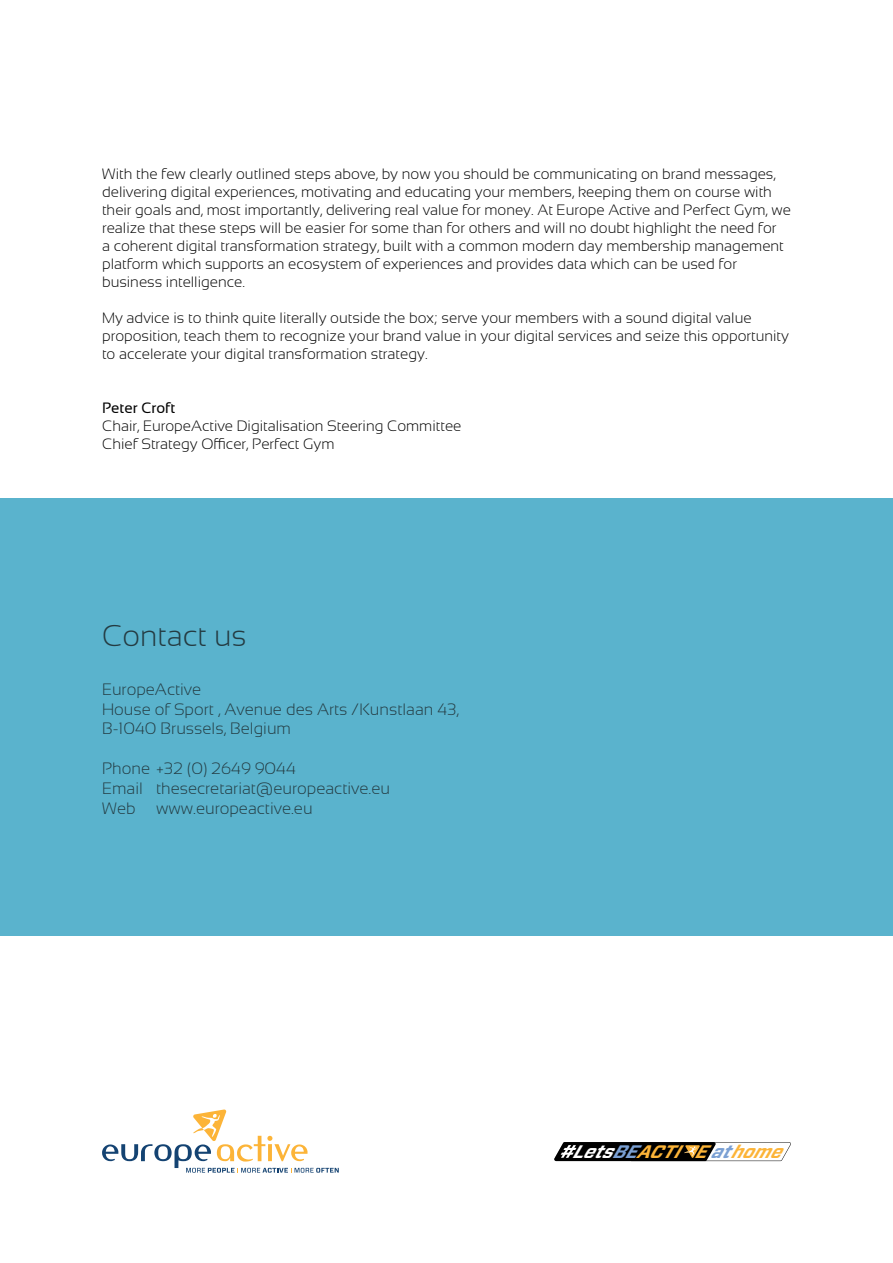
<style>
.page{position:relative;width:893px;height:1263px;background:#fff}
.page>*{position:absolute;margin:0;border:0;box-sizing:border-box;transform-origin:0 0}
.t1{font:300 30px "Sansation";color:#243b42}
.t2{font:italic 700 18.15px "Forza";color:#fcb438}
.t3{font:300 16.5px/19.8px "Sansation";color:#243b42}
.t4{font:300 15px/18px "Sansation";color:#000}
.t5{font:15px "Sansation";color:#000}
.s1{color:#fff}
.s2{color:#7aa0d4}
</style>
<div class="page">
<div style="left:0;top:499px;width:893px;height:437px;background:#5ab3cd"></div>
<svg style="left:102px;top:1109px;width:237px;height:63px"></svg>
<svg style="left:554px;top:1142px;width:237px;height:19px"></svg>
<p class="t4" style="left:102px;top:165px;width:690px">With the few clearly outlined steps above, by now you should be communicating on brand messages, delivering digital experiences, motivating and educating your members, keeping them on course with their goals and, most importantly, delivering real value for money. At Europe Active and Perfect Gym, we realize that these steps will be easier for some than for others and will no doubt highlight the need for<br>a coherent digital transformation strategy, built with a common modern day membership management platform which supports an ecosystem of experiences and provides data which can be used for business intelligence.</p>
<p class="t4" style="left:102px;top:309px;width:688px">My advice is to think quite literally outside the box; serve your members with a sound digital value proposition, teach them to recognize your brand value in your digital services and seize this opportunity to accelerate your digital transformation strategy.</p>
<p class="t5" style="left:102px;top:400px;width:75px">Peter Croft</p>
<p class="t4" style="left:102px;top:417px;width:361px">Chair, EuropeActive Digitalisation Steering Committee<br>Chief Strategy Officer, Perfect Gym</p>
<h1 class="t1" style="left:102px;top:619px;width:146px">Contact us</h1>
<p class="t3" style="left:102px;top:679px;width:358px">EuropeActive<br>House of Sport , Avenue des Arts /Kunstlaan 43,<br>B-1040 Brussels, Belgium</p>
<p class="t3" style="left:102px;top:758px;width:289px">Phone +32 (0) 2649 9044<br>Email thesecretariat@europeactive.eu<br>Web www.europeactive.eu</p>
<p class="t2" style="left:571px;top:1139px;width:224px"><span class="s1">Lets</span><span class="s2">BE</span>ACTI E<span class="s2">at</span>home</p>
</div>
